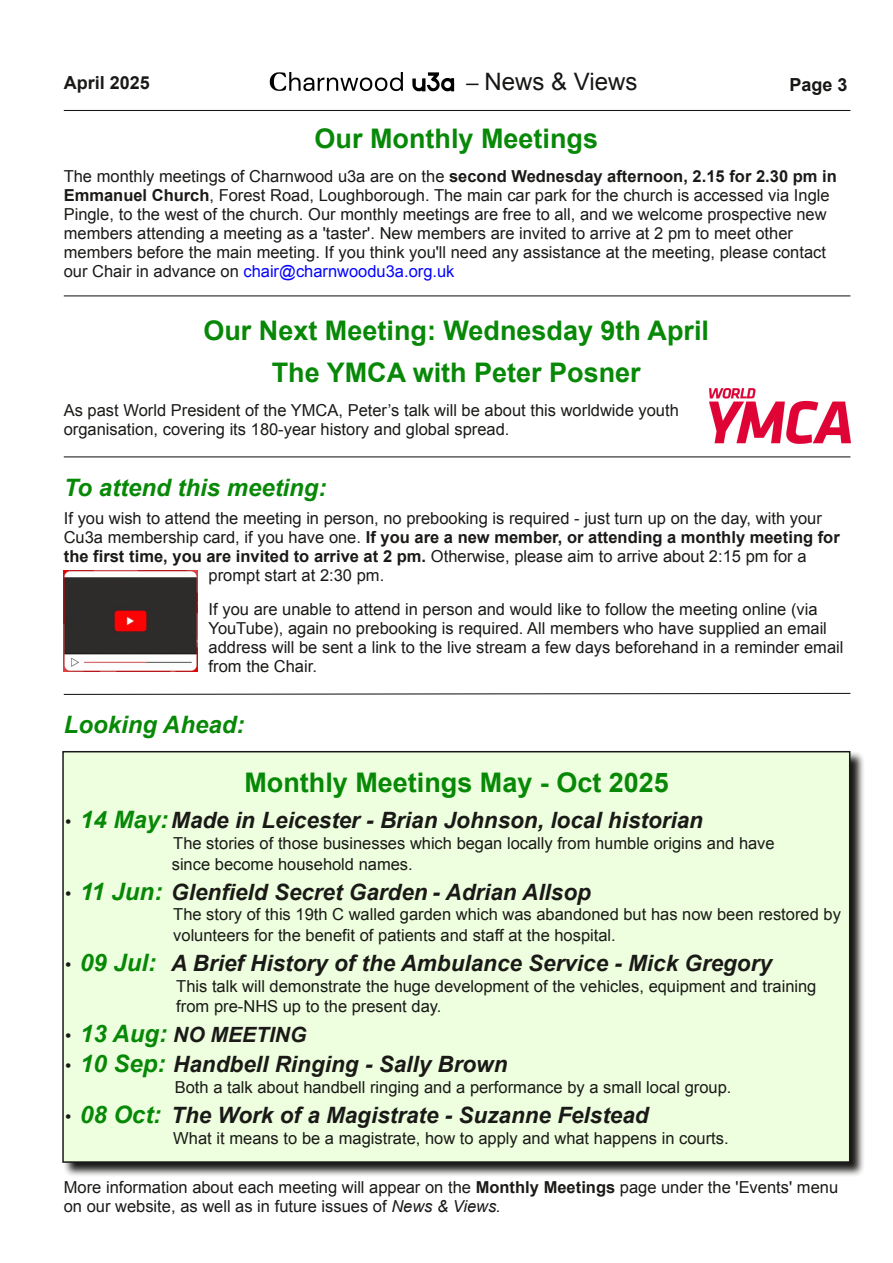
<style>
.page{position:relative;width:893px;height:1263px;background:#fff}
.page>*{position:absolute;margin:0;border:0;box-sizing:border-box;transform-origin:0 0}
.t1{font:700 27px/42px "Arial";color:#058704;text-align:center}
.t2{font:italic 700 24px "Arial";color:#058704}
.t3{font:24px "Arial";letter-spacing:.005em;color:#181715}
.t4{font:italic 700 22.5px "Arial";color:#181715}
.t5{font:italic 700 21px "Arial";color:#181715}
.t6{font:700 18px "Arial";color:#181715}
.t7{font:16.5px/18.9px "Arial";color:#181715}
.t8{font:700 16.5px "Arial";color:#181715}
.s1{font-family:"Times New Roman";font-weight:700}
.s2{font-weight:700}
.s3{color:#00f}
.s4{font-weight:400}
.s5{font-weight:400;font-style:normal;font-size:18px}
.s6{font-size:24px;color:#058704}
.s7{font-style:italic}
</style>
<div class="page">
<hr style="left:64px;top:110px;width:786px;height:1px;background:#181715">
<hr style="left:64px;top:295px;width:786px;height:1px;background:#181715">
<hr style="left:64px;top:456px;width:786px;height:1px;background:#181715">
<svg style="left:63px;top:692px;width:788px;height:3px"></svg>
<img style="left:64px;top:571px;width:133px;height:101px">
<svg style="left:64px;top:751px;width:800px;height:425px;background:#7a7a78"></svg>
<div style="left:63px;top:752px;width:787px;height:410px;background:#edffde"></div>
<div style="left:62px;top:751px;width:788px;height:412px;border:2px solid #181715"></div>
<img style="left:709px;top:389px;width:141px;height:55px">
<img style="left:269px;top:72px;width:186px;height:20px">
<h2 class="t3" style="left:466px;top:68px;width:173px"><span class="s1">–</span> News &amp; Views</h2>
<p class="t6" style="left:64px;top:72px;width:88px">April 2025</p>
<p class="t6" style="left:789px;top:75px;width:60px">Page 3</p>
<h1 class="t1" style="left:314px;top:118px;width:285px">Our Monthly Meetings</h1>
<p class="t7" style="left:64px;top:167px;width:775px">The monthly meetings of Charnwood u3a are on the <span class="s2">second Wednesday afternoon, 2.15 for 2.30 pm in Emmanuel Church</span>, Forest Road, Loughborough. The main car park for the church is accessed via Ingle Pingle, to the west of the church. Our monthly meetings are free to all, and we welcome prospective new members attending a meeting as a 'taster'. New members are invited to arrive at 2 pm to meet other members before the main meeting. If you think you'll need any assistance at the meeting, please contact our Chair in advance on <span class="s3">chair@charnwoodu3a.org.uk</span></p>
<h1 class="t1" style="left:203px;top:310px;width:507px">Our Next Meeting: Wednesday 9th April<br>The YMCA with Peter Posner</h1>
<p class="t7" style="left:64px;top:401px;width:617px">As past World President of the YMCA, Peter’s talk will be about this worldwide youth organisation, covering its 180-year history and global spread.</p>
<h2 class="t2" style="left:64px;top:474px;width:264px">To attend this meeting:</h2>
<p class="t7" style="left:64px;top:509px;width:760px">If you wish to attend the meeting in person, no prebooking is required - just turn up on the day, with your</p>
<p class="t8" style="left:64px;top:528px;width:777px"><span class="s4">Cu3a membership card, if you have one.</span> If you are a new member, or attending a monthly meeting for</p>
<p class="t7" style="left:64px;top:547px;width:744px"><span class="s2">the first time, you are invited to arrive at 2 pm.</span> Otherwise, please aim to arrive about 2:15 pm for a</p>
<p class="t7" style="left:209px;top:566px;width:177px">prompt start at 2:30 pm.</p>
<p class="t7" style="left:209px;top:600px;width:636px">If you are unable to attend in person and would like to follow the meeting online (via YouTube), again no prebooking is required. All members who have supplied an email address will be sent a link to the live stream a few days beforehand in a reminder email from the Chair.</p>
<h2 class="t2" style="left:64px;top:711px;width:182px">Looking Ahead:</h2>
<h1 class="t1" style="left:244px;top:762px;width:426px">Monthly Meetings May - Oct 2025</h1>
<h3 class="t4" style="left:65px;top:808px;width:639px"><span class="s5">•</span> <span class="s6">14 May:</span> Made in Leicester - Brian Johnson, local historian</h3>
<p class="t7" style="left:172px;top:833px;width:604px;line-height:20.7px">The stories of those businesses which began locally from humble origins and have since become household names.</p>
<h3 class="t4" style="left:65px;top:879px;width:527px"><span class="s5">•</span> <span class="s6">11 Jun:</span> Glenfield Secret Garden - Adrian Allsop</h3>
<p class="t7" style="left:173px;top:904px;width:669px;line-height:20.7px">The story of this 19th C walled garden which was abandoned but has now been restored by volunteers for the benefit of patients and staff at the hospital.</p>
<h3 class="t4" style="left:65px;top:951px;width:708px"><span class="s5">•</span> <span class="s6">09 Jul:</span> A Brief History of the Ambulance Service - Mick Gregory</h3>
<p class="t7" style="left:176px;top:976px;width:642px;line-height:20.7px">This talk will demonstrate the huge development of the vehicles, equipment and training from pre-NHS up to the present day.</p>
<p class="t5" style="left:65px;top:1023px;width:243px"><span class="s5">•</span> <span class="s6">13 Aug:</span> NO MEETING</p>
<h3 class="t4" style="left:65px;top:1052px;width:444px"><span class="s5">•</span> <span class="s6">10 Sep:</span> Handbell Ringing - Sally Brown</h3>
<p class="t7" style="left:175px;top:1078px;width:558px">Both a talk about handbell ringing and a performance by a small local group.</p>
<h3 class="t4" style="left:65px;top:1103px;width:585px"><span class="s5">•</span> <span class="s6">08 Oct:</span> The Work of a Magistrate - Suzanne Felstead</h3>
<p class="t7" style="left:173px;top:1129px;width:557px">What it means to be a magistrate, how to apply and what happens in courts.</p>
<p class="t7" style="left:64px;top:1178px;width:776px">More information about each meeting will appear on the <span class="s2">Monthly Meetings</span> page under the 'Events' menu on our website, as well as in future issues of <span class="s7">News &amp; Views.</span></p>
</div>
